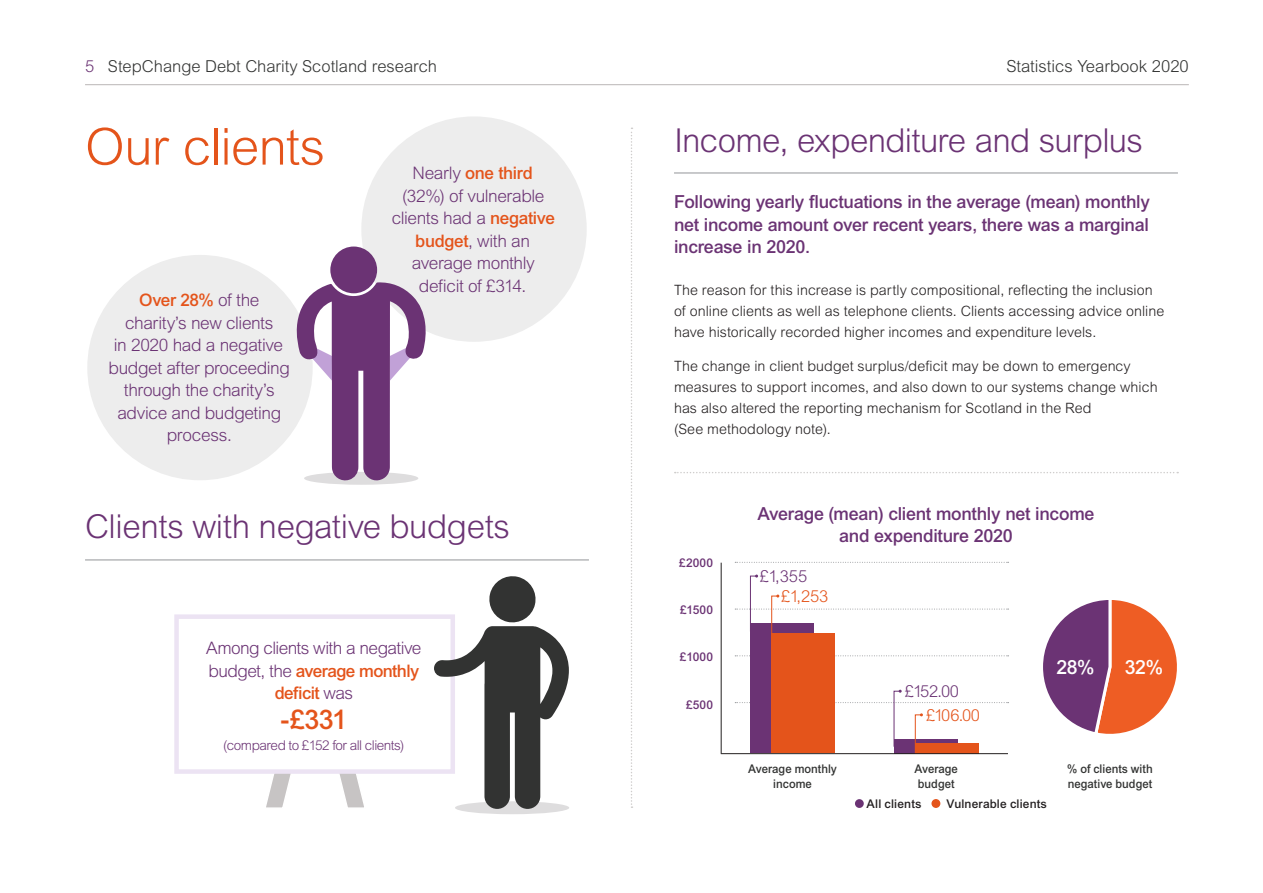
<style>
.page{position:relative;width:1263px;height:893px;background:#fff}
.page>*{position:absolute;margin:0;border:0;box-sizing:border-box;transform-origin:0 0}
.Main_Header{font:300 51px "Arial MT Pro";letter-spacing:-.015em;color:#e4541b}
.Section_Header_New{font:300 33px "Arial MT Pro";letter-spacing:-.015em;color:#6b3374}
.Body_Text{font:500 27px "Arial MT Pro";color:#e4541b}
.t1{font:500 19.5px "Arial MT Pro";color:#fff}
.Body_Text-2{font:500 18px/22.5px "Arial MT Pro";letter-spacing:-.015em;color:#6b3374;text-align:justify}
.Body_Copy_Main{font:500 18px/22.5px "Arial MT Pro";letter-spacing:-.015em;color:#6b3374;text-align:center}
.Body_Text-3{font:300 17.25px/22.5px "Arial MT Pro";letter-spacing:-.02em;color:#6b3374;text-align:center}
.t2{font:300 16.65px "Arial MT Pro";color:#323332}
.t3{font:300 16.5px "Arial MT Pro";color:#323332}
.Body_Copy_Main-2{font:300 16.5px "Arial MT Pro";letter-spacing:-.02em;color:#6b3374}
.Body_Copy_Main-3{font:300 16.5px "Arial MT Pro";letter-spacing:-.025em;color:#e4541b}
.Body_Text-4{font:300 14.25px/21px "Arial MT Pro";letter-spacing:.005em;color:#231f20}
.Body_Text-5{font:300 13.5px "Arial MT Pro";letter-spacing:-.035em;color:#6b3374}
.t4{font:500 12px/15px "Arial MT Pro";letter-spacing:.005em;color:#323332;scale:.95 1}
.t5{font:500 12px "Arial MT Pro";letter-spacing:.015em;color:#231f20}
.t6{font:500 12px "Arial MT Pro";letter-spacing:.02em;color:#6b3374}
.s1{color:#6b3374}
.s2{font-weight:500;color:#e4541b}
</style>
<div class="page">
<svg style="left:735px;top:562px;width:273px;height:1px"></svg>
<hr style="left:674px;top:173px;width:504px;height:1px;background:#939598">
<hr style="left:85px;top:84px;width:1104px;height:1px;background:#c3bfbf">
<hr style="left:85px;top:560px;width:504px;height:1px;background:#939598">
<hr style="left:721px;top:563px;width:1px;height:190px;background:#231f20">
<div style="left:855px;top:799px;width:9px;height:9px;background:#6b3374;border-radius:50%"></div>
<div style="left:931px;top:799px;width:9px;height:9px;background:#e4541b;border-radius:50%"></div>
<svg style="left:675px;top:472px;width:503px;height:1px"></svg>
<div style="left:750px;top:624px;width:64px;height:129px;background:#6b3374"></div>
<div style="left:771px;top:633px;width:64px;height:120px;background:#e4541b"></div>
<svg style="left:1043px;top:600px;width:134px;height:134px"></svg>
<svg style="left:266px;top:774px;width:98px;height:34px"></svg>
<div style="left:174px;top:614px;width:281px;height:160px;background:#fff;border:4px solid #ece3f3"></div>
<div style="left:455px;top:801px;width:114px;height:13px;background:#deddde;border-radius:50%"></div>
<svg style="left:434px;top:576px;width:135px;height:233px"></svg>
<div style="left:87px;top:255px;width:226px;height:225px;background:#ededed;border-radius:50%"></div>
<svg style="left:631px;top:128px;width:1px;height:680px"></svg>
<div style="left:361px;top:116px;width:226px;height:226px;background:#ededed;border-radius:50%"></div>
<div style="left:304px;top:472px;width:114px;height:13px;background:#deddde;border-radius:50%"></div>
<svg style="left:295px;top:282px;width:131px;height:200px"></svg>
<div style="left:330px;top:247px;width:47px;height:46px;background:#6b3374;border-radius:50%"></div>
<svg style="left:735px;top:575px;width:273px;height:81px"></svg>
<svg style="left:735px;top:690px;width:273px;height:63px"></svg>
<hr style="left:721px;top:753px;width:287px;height:1px;background:#231f20">
<p class="t3" style="left:85px;top:56px;width:353px"><span class="s1">5</span> StepChange Debt Charity Scotland research</p>
<p class="t2" style="left:1006px;top:56px;width:184px">Statistics Yearbook 2020</p>
<p class="Main_Header" style="left:85px;top:115px;width:242px">Our clients</p>
<p class="Body_Text-3" style="left:109px;top:289px;width:183px"><span class="s2">Over 28%</span> of the charity’s new clients<br>in 2020 had a negative budget after proceeding through the charity’s advice and budgeting process.</p>
<p class="Body_Text-3" style="left:392px;top:162px;width:165px">Nearly <span class="s2">one third </span>(32%) of vulnerable clients had a <span class="s2">negative budget</span>, with an average monthly deficit of £314.</p>
<p class="Section_Header_New" style="left:85px;top:507px;width:427px">Clients with negative budgets</p>
<p class="Body_Text-3" style="left:206px;top:637px;width:217px">Among clients with a negative budget, the <span class="s2">average monthly deficit</span> was</p>
<p class="Body_Text" style="left:281px;top:703px;width:68px">-£331</p>
<p class="Body_Text-5" style="left:223px;top:737px;width:183px">(compared to £152 for all clients)</p>
<p class="Section_Header_New" style="left:674px;top:120px;width:470px">Income, expenditure and surplus</p>
<p class="Body_Text-2" style="left:674px;top:191px;width:477px">Following yearly fluctuations in the average (mean) monthly net income amount over recent years, there was a marginal increase in 2020.</p>
<p class="Body_Text-4" style="left:674px;top:280px;width:492px">The reason for this increase is partly compositional, reflecting the inclusion of online clients as well as telephone clients. Clients accessing advice online have historically recorded higher incomes and expenditure levels.</p>
<p class="Body_Text-4" style="left:674px;top:356px;width:485px">The change in client budget surplus/deficit may be down to emergency measures to support incomes, and also down to our systems change which has also altered the reporting mechanism for Scotland in the Red<br>(See methodology note).</p>
<p class="t6" style="left:679px;top:555px;width:36px">£2000</p>
<p class="t6" style="left:680px;top:602px;width:34px">£1500</p>
<p class="t6" style="left:680px;top:649px;width:35px">£1000</p>
<p class="t6" style="left:686px;top:697px;width:28px">£500</p>
<p class="Body_Copy_Main" style="left:757px;top:503px;width:339px">Average (mean) client monthly net income and expenditure 2020</p>
<p class="Body_Copy_Main-2" style="left:760px;top:566px;width:49px">£1,355</p>
<p class="Body_Copy_Main-3" style="left:781px;top:586px;width:49px">£1,253</p>
<p class="Body_Copy_Main-2" style="left:905px;top:681px;width:56px">£152.00</p>
<p class="Body_Copy_Main-3" style="left:926px;top:705px;width:55px">£106.00</p>
<p class="t1" style="left:1056px;top:656px;width:40px">28%</p>
<p class="t1" style="left:1125px;top:656px;width:40px">32%</p>
<p class="t4" style="left:748px;top:762px;width:95px;text-align:center">Average monthly income</p>
<p class="t4" style="left:914px;top:762px;width:47px">Average budget</p>
<p class="t5" style="left:866px;top:797px;width:56px">All clients</p>
<p class="t5" style="left:946px;top:797px;width:102px">Vulnerable clients</p>
<p class="t4" style="left:1067px;top:762px;width:91px">% of clients with negative budget</p>
</div>
